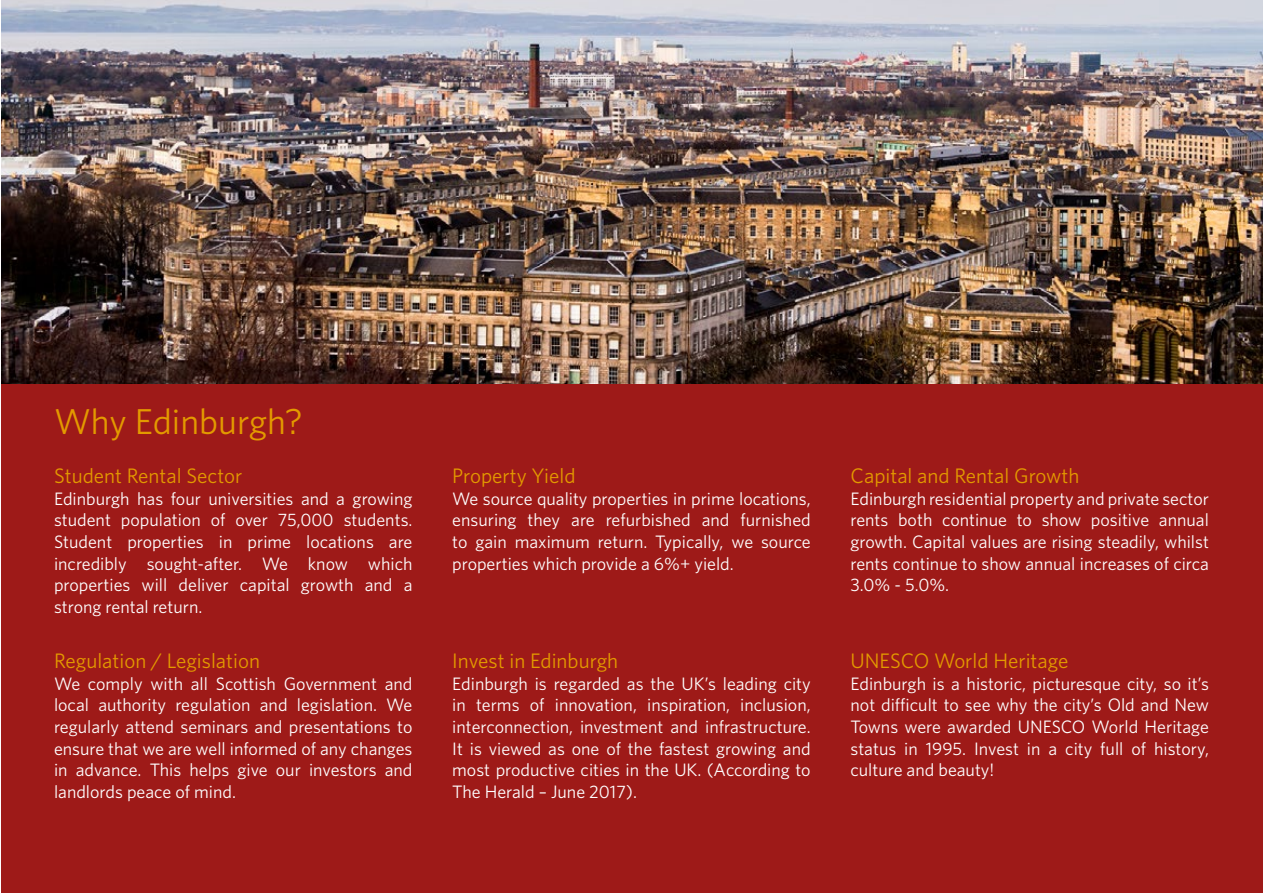
<style>
.page{position:relative;width:1263px;height:893px;background:#fff}
.page>*{position:absolute;margin:0;border:0;box-sizing:border-box;transform-origin:0 0}
.t1{font:36px "Whitney";color:#e39a00}
.t2{font:21px "Whitney";color:#e39a00}
.t3{font:18px/21.6px "Whitney";color:#fff;text-align:justify}
</style>
<div class="page">
<div style="left:1px;top:0;width:1262px;height:893px;background:#9e1a18"></div>
<img style="left:1px;top:0;width:1262px;height:383px">
<h1 class="t1" style="left:54px;top:400px;width:250px">Why Edinburgh?</h1>
<p class="t2" style="left:54px;top:463px;width:190px">Student Rental Sector</p>
<p class="t3" style="left:54px;top:487px;width:360px">Edinburgh has four universities and a growing student population of over 75,000 students.<br>Student properties in prime locations are incredibly sought-after. We know which properties will deliver capital growth and a strong rental return.</p>
<p class="t2" style="left:54px;top:648px;width:208px">Regulation / Legislation</p>
<p class="t3" style="left:54px;top:672px;width:360px">We comply with all Scottish Government and local authority regulation and legislation. We regularly attend seminars and presentations to ensure that we are well informed of any changes in advance. This helps give our investors and landlords peace of mind.</p>
<p class="t2" style="left:452px;top:463px;width:125px">Property Yield</p>
<p class="t3" style="left:452px;top:487px;width:360px">We source quality properties in prime locations, ensuring they are refurbished and furnished to gain maximum return. Typically, we source properties which provide a 6%+ yield.</p>
<p class="t2" style="left:452px;top:648px;width:168px">Invest in Edinburgh</p>
<p class="t3" style="left:452px;top:672px;width:360px">Edinburgh is regarded as the UK’s leading city in terms of innovation, inspiration, inclusion, interconnection, investment and infrastructure.<br>It is viewed as one of the fastest growing and most productive cities in the UK. (According to The Herald – June 2017).</p>
<p class="t2" style="left:850px;top:463px;width:230px">Capital and Rental Growth</p>
<p class="t3" style="left:850px;top:487px;width:360px">Edinburgh residential property and private sector rents both continue to show positive annual growth. Capital values are rising steadily, whilst rents continue to show annual increases of circa 3.0% - 5.0%.</p>
<p class="t2" style="left:850px;top:648px;width:219px">UNESCO World Heritage</p>
<p class="t3" style="left:850px;top:672px;width:360px">Edinburgh is a historic, picturesque city, so it’s not difficult to see why the city’s Old and New Towns were awarded UNESCO World Heritage status in 1995. Invest in a city full of history, culture and beauty!</p>
</div>
